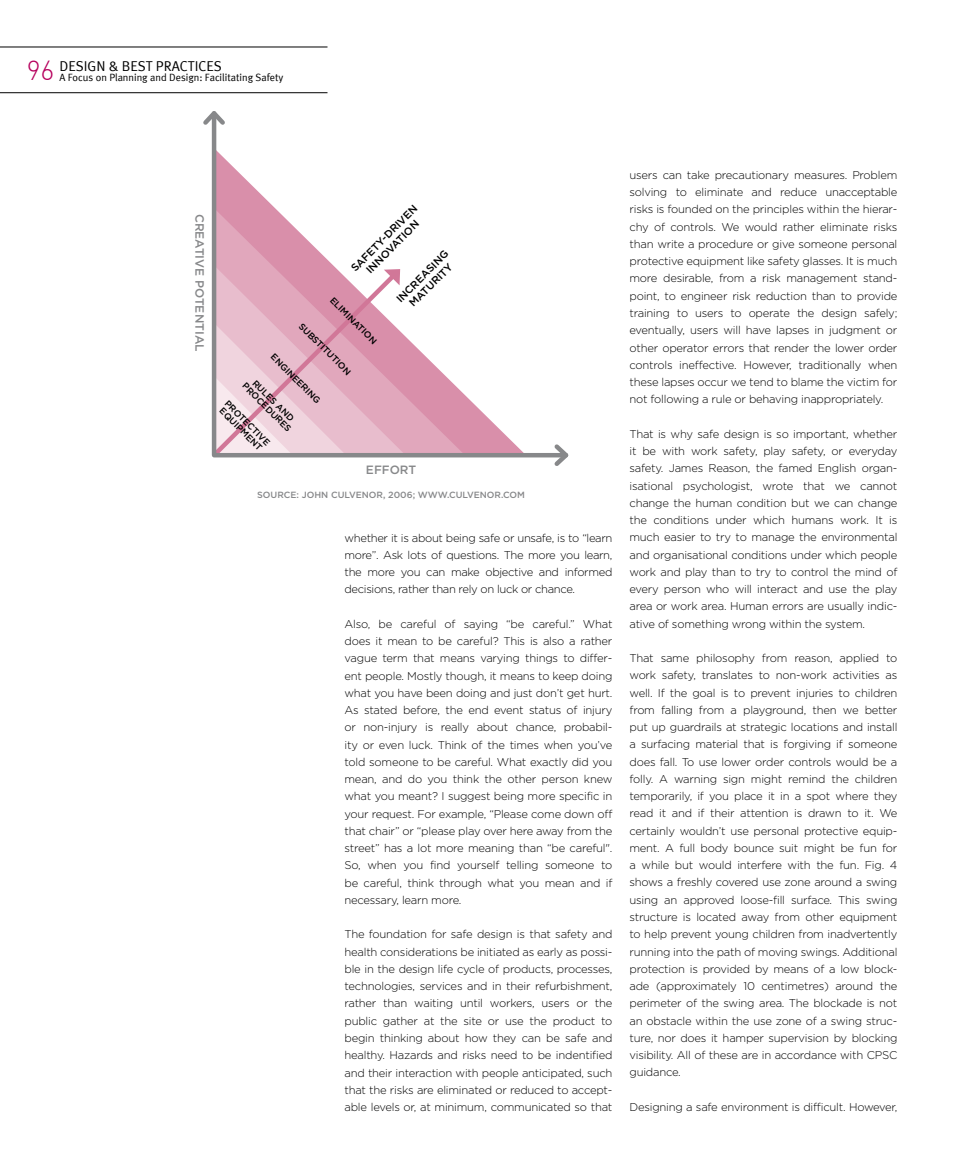
<style>
.page{position:relative;width:957px;height:1170px;background:#fff}
.page>*{position:absolute;margin:0;border:0;box-sizing:border-box;transform-origin:0 0}
.t1{font:300 27px "DIN";color:#b6005d}
.t2{font:14.25px "Meta Plus Normal";color:#000}
.t3{font:500 12px "Gotham";color:#87888a}
.t4{font:300 11.25px/17.2px "Gotham";letter-spacing:-.02em;color:#000;text-align:justify}
.t5{font:10.5px "Meta Plus Normal";color:#000}
.t6{font:500 10.5px/12px "Gotham";color:#000}
.t7{font:500 9px "Gotham";color:#000}
.t8{font:500 9px "Gotham";color:#87888a}
</style>
<div class="page">
<hr style="left:0;top:47px;width:327px;height:1px;background:#000">
<hr style="left:0;top:92px;width:327px;height:1px;background:#000">
<svg style="left:211px;top:129px;width:339px;height:329px"></svg>
<svg style="left:203px;top:111px;width:22px;height:18px"></svg>
<svg style="left:550px;top:444px;width:19px;height:22px"></svg>
<svg style="left:401px;top:220px;width:18px;height:18px"></svg>
<svg style="left:211px;top:250px;width:238px;height:208px"></svg>
<h1 class="t1" style="left:27px;top:53px;width:29px">96</h1>
<p class="t2" style="left:60px;top:57px;width:32px">design</p>
<p class="t2" style="left:109px;top:57px;width:56px">&amp; best practice</p>
<p class="t2" style="left:214px;top:57px;width:10px">s</p>
<p class="t5" style="left:60px;top:71px;width:225px">A Focus on Planning and Design: Facilitating Safety</p>
<p class="t3" style="left:207px;top:214px;width:138px;rotate:90deg">CREATIVE POTENTIAL</p>
<p class="t6" style="left:355px;top:258px;width:64px;text-indent:33px;rotate:-45deg">-DR IVEN<br>INN OVAT</p>
<p class="t6" style="left:348px;top:265px;width:14px;rotate:-45deg">SAFETY</p>
<p class="t6" style="left:423px;top:284px;width:27px;rotate:-45deg">UR ITY</p>
<p class="t6" style="left:394px;top:296px;width:11px;rotate:-45deg">INCREAS</p>
<p class="t7" style="left:335px;top:295px;width:32px;rotate:45deg">EL IMINAT</p>
<p class="t7" style="left:304px;top:321px;width:20px;rotate:45deg">SUBST</p>
<p class="t7" style="left:325px;top:342px;width:39px;rotate:45deg">ITUTION</p>
<p class="t7" style="left:290px;top:366px;width:10px;rotate:45deg">INEER</p>
<p class="t7" style="left:257px;top:378px;width:20px;rotate:45deg">RULES</p>
<p class="t7" style="left:247px;top:380px;width:28px;rotate:45deg">PR OCED</p>
<p class="t7" style="left:276px;top:408px;width:14px;rotate:45deg">URES</p>
<p class="t7" style="left:230px;top:398px;width:27px;rotate:45deg">PR OTECT</p>
<p class="t7" style="left:225px;top:405px;width:33px;rotate:45deg">EQUIPMENT</p>
<p class="t3" style="left:366px;top:463px;width:9px">EFF</p>
<p class="t3" style="left:390px;top:463px;width:19px">ORT</p>
<p class="t8" style="left:257px;top:490px;width:28px">SOURCE</p>
<p class="t8" style="left:296px;top:490px;width:55px">: JOHN CULVEN</p>
<p class="t8" style="left:369px;top:490px;width:60px">OR, 2006; WWW</p>
<p class="t8" style="left:447px;top:490px;width:23px">.CULVEN</p>
<p class="t8" style="left:487px;top:490px;width:38px">OR.COM</p>
<p class="t4" style="left:344px;top:528px;width:269px">whether it is about being safe or unsafe, is to “learn more”. Ask lots of questions. The more you learn, the more you can make objective and informed decisions, rather than rely on luck or chance.</p>
<p class="t4" style="left:344px;top:615px;width:269px">Also, be careful of saying “be careful.” What does it mean to be careful? This is also a rather vague term that means varying things to differ&shy;ent people. Mostly though, it means to keep doing what you have been doing and just don’t get hurt.<br>As stated before, the end event status of injury or non-injury is really about chance, probabil&shy;ity or even luck. Think of the times when you’ve told someone to be careful. What exactly did you mean, and do you think the other person knew what you meant? I suggest being more specific in your request. For example, “Please come down off that chair” or “please play over here away from the street” has a lot more meaning than “be careful".<br>So, when you find yourself telling someone to be careful, think through what you mean and if necessary, learn more.</p>
<p class="t4" style="left:344px;top:925px;width:269px">The foundation for safe design is that safety and health considerations be initiated as early as possi&shy;ble in the design life cycle of products, processes, technologies, services and in their refurbishment, rather than waiting until workers, users or the public gather at the site or use the product to begin thinking about how they can be safe and healthy. Hazards and risks need to be indentified and their interaction with people anticipated, such that the risks are eliminated or reduced to accept&shy;able levels or, at minimum, communicated so that</p>
<p class="t4" style="left:629px;top:166px;width:269px">users can take precautionary measures. Problem solving to eliminate and reduce unacceptable risks is founded on the principles within the hierar&shy;chy of controls. We would rather eliminate risks than write a procedure or give someone personal protective equipment like safety glasses. It is much more desirable, from a risk management stand&shy;point, to engineer risk reduction than to provide training to users to operate the design safely; eventually, users will have lapses in judgment or other operator errors that render the lower order controls ineffective. However, traditionally when these lapses occur we tend to blame the victim for not following a rule or behaving inappropriately.</p>
<p class="t4" style="left:629px;top:425px;width:269px">That is why safe design is so important, whether it be with work safety, play safety, or everyday safety. James Reason, the famed English organ&shy;isational psychologist, wrote that we cannot change the human condition but we can change the conditions under which humans work. It is much easier to try to manage the environmental and organisational conditions under which people work and play than to try to control the mind of every person who will interact and use the play area or work area. Human errors are usually indic&shy;ative of something wrong within the system.</p>
<p class="t4" style="left:629px;top:649px;width:269px">That same philosophy from reason, applied to work safety, translates to non-work activities as well. If the goal is to prevent injuries to children from falling from a playground, then we better put up guardrails at strategic locations and install a surfacing material that is forgiving if someone does fall. To use lower order controls would be a folly. A warning sign might remind the children temporarily, if you place it in a spot where they read it and if their attention is drawn to it. We certainly wouldn’t use personal protective equip&shy;ment. A full body bounce suit might be fun for a while but would interfere with the fun. Fig. 4 shows a freshly covered use zone around a swing using an approved loose-fill surface. This swing structure is located away from other equipment to help prevent young children from inadvertently running into the path of moving swings. Additional protection is provided by means of a low block&shy;ade (approximately 10 centimetres) around the perimeter of the swing area. The blockade is not an obstacle within the use zone of a swing struc&shy;ture, nor does it hamper supervision by blocking visibility. All of these are in accordance with CPSC guidance.</p>
<p class="t4" style="left:629px;top:1097px;width:269px">Designing a safe environment is difficult. However,</p>
</div>
